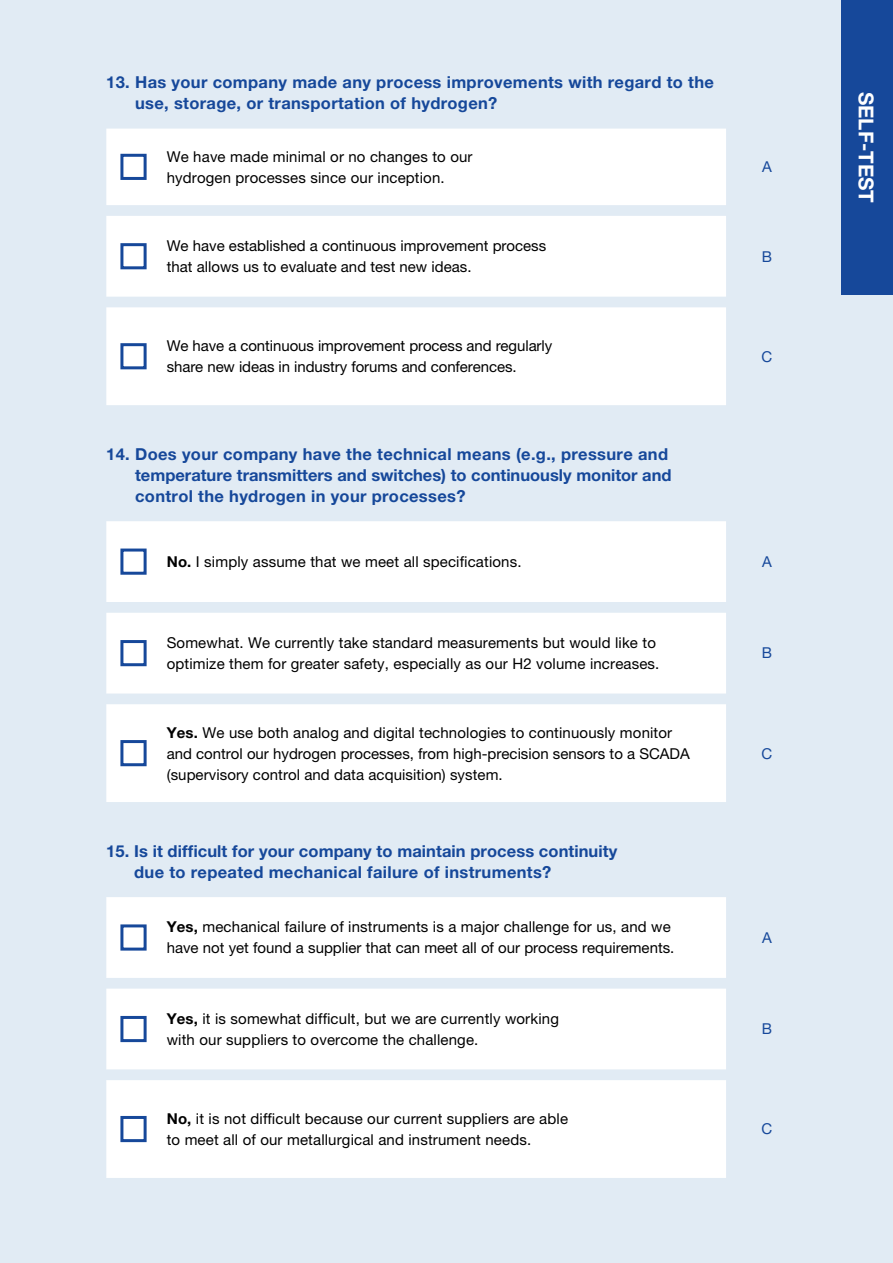
<style>
.page{position:relative;width:893px;height:1263px;background:#e1ebf4}
.page>*{position:absolute;margin:0;border:0;box-sizing:border-box;transform-origin:0 0}
.t1{font:700 20.55px "Helvetica Neue LT Pro";color:#fff}
.t2{font:700 16.5px/21px "Helvetica Neue LT Pro";letter-spacing:.02em;color:#16489a}
.t3{font:15px/21px "Helvetica Neue LT Pro";letter-spacing:.01em;color:#000}
.t4{font:15px "Helvetica Neue LT Pro";color:#16489a}
.s1{font-weight:700}
</style>
<div class="page">
<div style="left:842px;top:0;width:51px;height:295px;background:#16489a"></div>
<svg style="left:106px;top:897px;width:620px;height:281px;background:#fcfdfe"></svg>
<div style="left:120px;top:924px;width:27px;height:26px;background:#fff;border:3px solid #16489a"></div>
<div style="left:120px;top:1016px;width:27px;height:26px;background:#fff;border:3px solid #16489a"></div>
<div style="left:120px;top:1116px;width:27px;height:26px;background:#fff;border:3px solid #16489a"></div>
<svg style="left:106px;top:521px;width:620px;height:281px;background:#fcfdfe"></svg>
<div style="left:120px;top:548px;width:27px;height:27px;background:#fff;border:3px solid #16489a"></div>
<div style="left:120px;top:640px;width:27px;height:26px;background:#fff;border:3px solid #16489a"></div>
<div style="left:120px;top:740px;width:27px;height:26px;background:#fff;border:3px solid #16489a"></div>
<svg style="left:106px;top:129px;width:620px;height:276px;background:#fcfdfe"></svg>
<div style="left:120px;top:154px;width:27px;height:26px;background:#fff;border:3px solid #16489a"></div>
<div style="left:120px;top:243px;width:27px;height:26px;background:#fff;border:3px solid #16489a"></div>
<div style="left:120px;top:343px;width:27px;height:26px;background:#fff;border:3px solid #16489a"></div>
<p class="t2" style="left:135px;top:72px;width:580px;text-indent:-29px">13. Has your company made any process improvements with regard to the use, storage, or transportation of hydrogen?</p>
<p class="t3" style="left:167px;top:146px;width:307px">We have made minimal or no changes to our hydrogen processes since our inception.</p>
<p class="t4" style="left:762px;top:158px;width:11px">A</p>
<p class="t3" style="left:167px;top:235px;width:381px">We have established a continuous improvement process that allows us to evaluate and test new ideas.</p>
<p class="t4" style="left:762px;top:247px;width:12px">B</p>
<p class="t3" style="left:167px;top:335px;width:387px">We have a continuous improvement process and regularly share new ideas in industry forums and conferences.</p>
<p class="t4" style="left:762px;top:347px;width:12px">C</p>
<p class="t2" style="left:135px;top:443px;width:538px;text-indent:-29px">14. Does your company have the technical means (e.g., pressure and temperature transmitters and switches) to continuously monitor and control the hydrogen in your processes?</p>
<p class="t3" style="left:167px;top:551px;width:356px"><span class="s1">No.</span> I simply assume that we meet all specifications.</p>
<p class="t4" style="left:762px;top:553px;width:11px">A</p>
<p class="t3" style="left:167px;top:632px;width:494px">Somewhat. We currently take standard measurements but would like to optimize them for greater safety, especially as our H2 volume increases.</p>
<p class="t4" style="left:762px;top:644px;width:12px">B</p>
<p class="t3" style="left:167px;top:721px;width:525px"><span class="s1">Yes.</span> We use both analog and digital technologies to continuously monitor and control our hydrogen processes, from high-precision sensors to a SCADA (supervisory control and data acquisition) system.</p>
<p class="t2" style="left:134px;top:840px;width:485px;text-indent:-28px">15. Is it difficult for your company to maintain process continuity due to repeated mechanical failure of instruments?</p>
<p class="t4" style="left:762px;top:744px;width:12px">C</p>
<p class="t3" style="left:167px;top:916px;width:509px"><span class="s1">Yes,</span> mechanical failure of instruments is a major challenge for us, and we have not yet found a supplier that can meet all of our process requirements.</p>
<p class="t4" style="left:762px;top:928px;width:11px">A</p>
<p class="t3" style="left:167px;top:1008px;width:394px"><span class="s1">Yes,</span> it is somewhat difficult, but we are currently working with our suppliers to overcome the challenge.</p>
<p class="t4" style="left:762px;top:1020px;width:12px">B</p>
<p class="t3" style="left:167px;top:1108px;width:403px"><span class="s1">No,</span> it is not difficult because our current suppliers are able to meet all of our metallurgical and instrument needs.</p>
<p class="t4" style="left:762px;top:1120px;width:12px">C</p>
<h1 class="t1" style="left:879px;top:92px;width:113px;rotate:90deg">SELF-TEST</h1>
</div>
